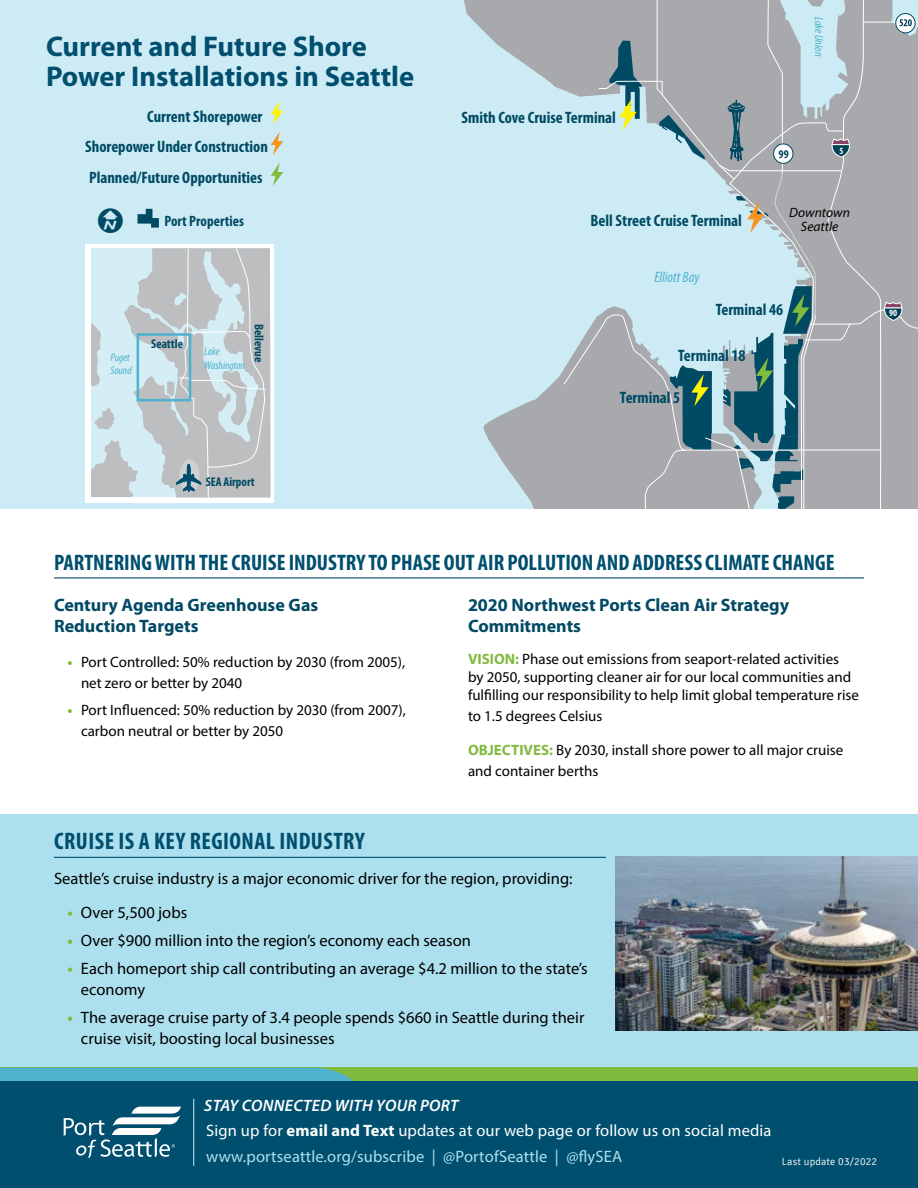
<style>
.page{position:relative;width:918px;height:1188px;background:#fff}
.page>*{position:absolute;margin:0;border:0;box-sizing:border-box;transform-origin:0 0}
.t1{font:32.25px "ESRI North";color:#004a64}
.t2{font:700 28.5px/30.2px "Myriad Pro";color:#004f6f}
.t3{font:700 condensed 24px "Myriad Pro";letter-spacing:.02em;color:#004f6f}
.t4{font:700 condensed 22.5px "Myriad Pro";color:#004f6f}
.t5{font:700 18px/21px "Myriad Pro";color:#024964}
.t6{font:16.5px/21px "Myriad Pro";color:#000}
.t7{font:700 condensed 16.5px "Myriad Pro";color:#004a64}
.t8{font:16.5px/25.5px "Myriad Pro";letter-spacing:.01em;color:#ade0ee}
.t9{font:italic 600 16.5px "Myriad Pro";letter-spacing:.02em;color:#fff}
.t10{font:15px/21px "Myriad Pro";color:#000}
.t11{font:700 condensed 15px "Myriad Pro";color:#004a64}
.t12{font:italic condensed 15px "Myriad Pro";color:#4fb3cf}
.t13{font:italic 13.5px/13.2px "Myriad Pro";color:#000;text-align:center}
.t14{font:700 condensed 12.75px "Myriad Pro";color:#004a64}
.t15{font:italic condensed 12px "Myriad Pro";color:#4fb3cf}
.t16{font:italic condensed 11.25px/13.5px "Myriad Pro";color:#4fb3cf}
.t17{font:300 10.5px "Signika";letter-spacing:.02em;color:#fff}
.t18{font:700 condensed 9.45px "Myriad Pro";color:#fff}
.s1{font-weight:700;color:#80bb3d}
.s2{font-weight:700;color:#82ba41}
.s3{color:#fff}
.s4{font-weight:700;color:#fff}
</style>
<div class="page">
<div style="left:0;top:814px;width:918px;height:261px;background:#ade0ee"></div>
<hr style="left:54px;top:857px;width:552px;height:1px;background:#004f6f">
<div style="left:0;top:1068px;width:918px;height:120px;background:#80bb3d"></div>
<div style="left:0;top:1068px;width:354px;height:13px;background:#4fb3cf"></div>
<div style="left:0;top:1081px;width:918px;height:107px;background:#004f6f"></div>
<svg style="left:64px;top:1107px;width:117px;height:51px"></svg>
<hr style="left:193px;top:1099px;width:1px;height:67px;background:#ade0ee">
<div style="left:0;top:0;width:918px;height:509px;background:#cdebf4"></div>
<svg style="left:464px;top:0;width:46px;height:54px;fill:#a7a9ac"></svg>
<svg style="left:483px;top:411px;width:27px;height:61px;fill:#a7a9ac"></svg>
<div style="left:86px;top:244px;width:188px;height:258px;background:#fff"></div>
<svg style="left:91px;top:248px;width:180px;height:250px;background:#c5d1d5"></svg>
<div style="left:137px;top:333px;width:54px;height:68px;border:3px solid #4fb3cf"></div>
<svg style="left:138px;top:209px;width:21px;height:19px"></svg>
<svg style="left:271px;top:101px;width:12px;height:23px"></svg>
<svg style="left:271px;top:132px;width:12px;height:23px"></svg>
<svg style="left:271px;top:162px;width:12px;height:24px"></svg>
<svg style="left:510px;top:0;width:408px;height:509px"></svg>
<hr style="left:54px;top:577px;width:810px;height:2px;background:#004f6f">
<img style="left:615px;top:857px;width:303px;height:174px">
<h2 class="t2" style="left:46px;top:31px;width:370px">Current and Future Shore<br>Power Installations in Seattle</h2>
<p class="t7" style="left:147px;top:106px;width:117px">Current Shorepower</p>
<p class="t7" style="left:85px;top:137px;width:184px">Shorepower Under Construction</p>
<p class="t7" style="left:89px;top:167px;width:175px">Planned/Future Opportunities</p>
<h1 class="t1" style="left:98px;top:203px;width:26px">I</h1>
<p class="t11" style="left:164px;top:212px;width:81px">Port Properties</p>
<p class="t14" style="left:151px;top:336px;width:33px">Seattle</p>
<p class="t16" style="left:110px;top:350px;width:23px">Puget<br>Sound</p>
<p class="t16" style="left:204px;top:345px;width:42px">Lake<br>Washington</p>
<p class="t14" style="left:267px;top:324px;width:40px;rotate:90deg">Bellevue</p>
<p class="t7" style="left:462px;top:107px;width:156px">Smith Cove Cruise Terminal</p>
<p class="t7" style="left:591px;top:210px;width:153px">Bell Street Cruise Terminal</p>
<p class="t12" style="left:654px;top:268px;width:47px">Elliott Bay</p>
<p class="t15" style="left:826px;top:17px;width:41px;rotate:90deg">Lake Union</p>
<p class="t18" style="left:839px;top:145px;width:6px">5</p>
<p class="t13" style="left:789px;top:206px;width:62px">Downtown<br>Seattle</p>
<p class="t7" style="left:716px;top:299px;width:69px">Terminal 46</p>
<p class="t7" style="left:678px;top:345px;width:69px">Terminal 18</p>
<p class="t7" style="left:620px;top:387px;width:62px">Terminal 5</p>
<p class="t18" style="left:889px;top:307px;width:10px">90</p>
<p class="t14" style="left:206px;top:474px;width:51px">SEA Airport</p>
<h3 class="t4" style="left:54px;top:548px;width:782px">PARTNERING WITH THE CRUISE INDUSTRY TO PHASE OUT AIR POLLUTION AND ADDRESS CLIMATE CHANGE</h3>
<p class="t5" style="left:54px;top:594px;width:266px">Century Agenda Greenhouse Gas<br>Reduction Targets</p>
<p class="t10" style="left:81px;top:651px;width:326px;text-indent:-14px"><span class="s1">•</span> Port Controlled: 50% reduction by 2030 (from 2005), net zero or better by 2040</p>
<p class="t10" style="left:81px;top:700px;width:326px;text-indent:-14px"><span class="s1">•</span> Port Influenced: 50% reduction by 2030 (from 2007), carbon neutral or better by 2050</p>
<p class="t5" style="left:468px;top:594px;width:323px">2020 Northwest Ports Clean Air Strategy<br>Commitments</p>
<p class="t10" style="left:468px;top:649px;width:393px;line-height:18px"><span class="s2">VISION:</span> Phase out emissions from seaport-related activities<br>by 2050, supporting cleaner air for our local communities and fulfilling our responsibility to help limit global temperature rise</p>
<p class="t10" style="left:468px;top:705px;width:136px">to 1.5 degrees Celsius</p>
<p class="t10" style="left:468px;top:739px;width:377px"><span class="s2">OBJECTIVES:</span> By 2030, install shore power to all major cruise and container berths</p>
<h3 class="t3" style="left:54px;top:826px;width:312px">CRUISE IS A KEY REGIONAL INDUSTRY</h3>
<p class="t6" style="left:54px;top:868px;width:520px">Seattle’s cruise industry is a major economic driver for the region, providing:</p>
<p class="t6" style="left:67px;top:902px;width:121px"><span class="s1">•</span> Over 5,500 jobs</p>
<p class="t6" style="left:67px;top:930px;width:405px"><span class="s1">•</span> Over $900 million into the region’s economy each season</p>
<p class="t6" style="left:81px;top:958px;width:508px;text-indent:-13px"><span class="s1">•</span> Each homeport ship call contributing an average $4.2 million to the state’s economy</p>
<p class="t6" style="left:81px;top:1006px;width:505px;text-indent:-13px"><span class="s1">•</span> The average cruise party of 3.4 people spends $660 in Seattle during their cruise visit, boosting local businesses</p>
<p class="t9" style="left:204px;top:1095px;width:256px">STAY CONNECTED WITH YOUR PORT</p>
<p class="t8" style="left:206px;top:1118px;width:567px"><span class="s3">Sign up for</span> <span class="s4">email and Text</span> <span class="s3">updates at our web page or follow us on social media </span>www.portseattle.org/subscribe | @PortofSeattle | @flySEA</p>
<p class="t17" style="left:782px;top:1155px;width:97px">Last update 03/2022</p>
</div>
